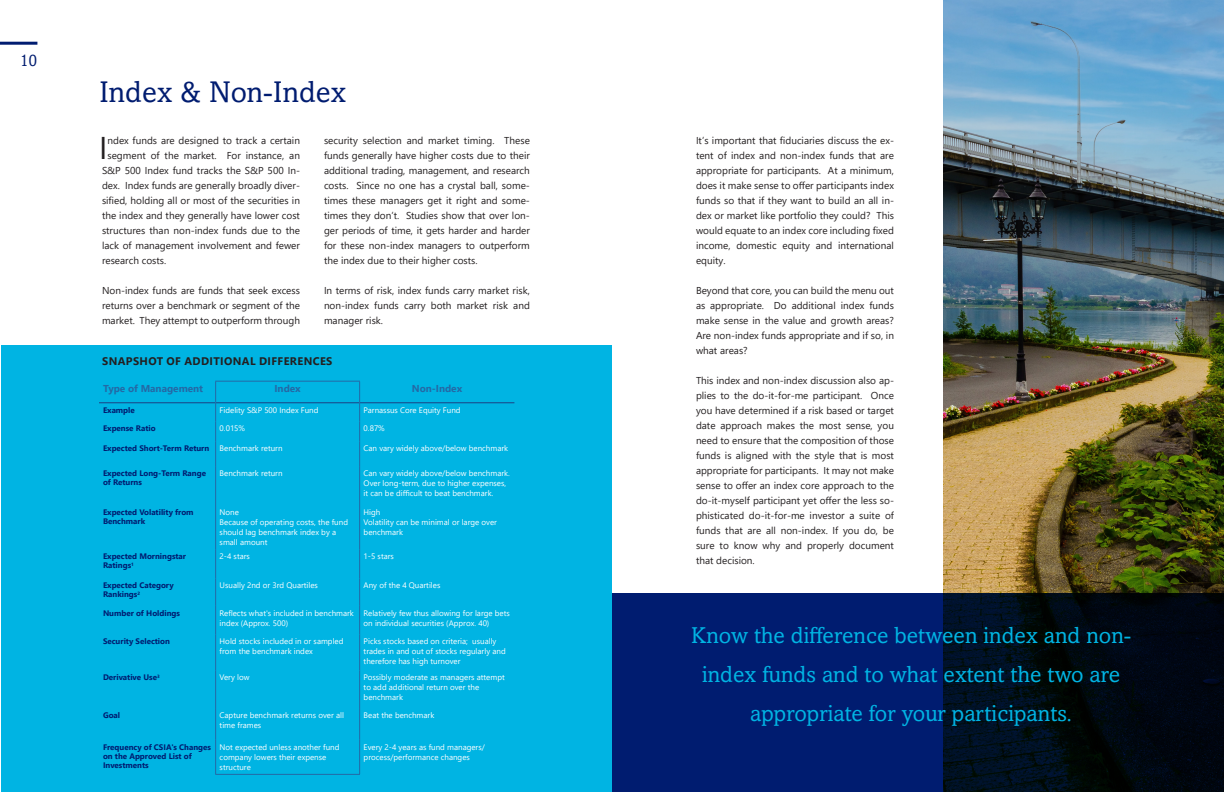
<style>
.page{position:relative;width:1224px;height:792px;background:#fff}
.page>*{position:absolute;margin:0;border:0;box-sizing:border-box;transform-origin:0 0}
.t1{font:31.4px "Segoe UI";color:#231f20}
.Heading{font:30px "Amasis MTW1 G";color:#001c70}
.t2{font:23px/39px "Amasis MTW1 G";color:#00b4e3;text-align:center}
.t3{font:17px "Amasis MTW1 G";color:#001c70}
.t4{font:700 11px "Segoe UI";letter-spacing:.035em;color:#231f20}
.t5{font:10px/15px "Segoe UI";color:#231f20;text-align:justify}
.t6{font:700 10px "Segoe UI";color:#2469a5}
.t7{font:8px/10px "Segoe UI";color:#fff}
.t8{font:700 8px/9px "Segoe UI";color:#001c70}
</style>
<div class="page">
<hr style="left:0;top:42px;width:37px;height:3px;background:#001c70">
<img style="left:943px;top:0;width:281px;height:593px">
<div style="left:2px;top:346px;width:610px;height:446px;background:#00b4e3"></div>
<hr style="left:99px;top:402px;width:116px;height:1px;background:#1c4284">
<hr style="left:216px;top:402px;width:143px;height:1px;background:#1c4284">
<hr style="left:360px;top:402px;width:154px;height:1px;background:#1c4284">
<hr style="left:215px;top:381px;width:145px;height:1px;background:#2469a5">
<svg style="left:215px;top:382px;width:1px;height:84px"></svg>
<svg style="left:359px;top:382px;width:1px;height:84px"></svg>
<hr style="left:215px;top:466px;width:1px;height:39px;background:#2469a5">
<hr style="left:359px;top:466px;width:1px;height:39px;background:#2469a5">
<hr style="left:215px;top:505px;width:1px;height:45px;background:#2469a5">
<hr style="left:359px;top:505px;width:1px;height:45px;background:#2469a5">
<svg style="left:215px;top:550px;width:1px;height:85px"></svg>
<svg style="left:359px;top:550px;width:1px;height:85px"></svg>
<hr style="left:215px;top:635px;width:1px;height:36px;background:#2469a5">
<hr style="left:359px;top:635px;width:1px;height:36px;background:#2469a5">
<hr style="left:215px;top:671px;width:1px;height:37px;background:#2469a5">
<hr style="left:359px;top:671px;width:1px;height:37px;background:#2469a5">
<hr style="left:215px;top:708px;width:1px;height:32px;background:#2469a5">
<hr style="left:359px;top:708px;width:1px;height:32px;background:#2469a5">
<hr style="left:215px;top:740px;width:1px;height:34px;background:#2469a5">
<hr style="left:359px;top:740px;width:1px;height:34px;background:#2469a5">
<hr style="left:215px;top:774px;width:145px;height:1px;background:#2469a5">
<div style="left:612px;top:593px;width:331px;height:199px;background:#001c70"></div>
<svg style="left:943px;top:593px;width:281px;height:199px;fill:#000912"></svg>
<h3 class="t3" style="left:20px;top:50px;width:19px">10</h3>
<p class="Heading" style="left:99px;top:74px;width:249px">Index &amp; Non-Index</p>
<p class="t1" style="left:99px;top:118px;width:10px">I</p>
<p class="t5" style="left:107px;top:132px;width:194px">ndex funds are designed to track a certain</p>
<p class="t5" style="left:324px;top:132px;width:207px">security selection and market timing. These funds generally have higher costs due to their additional trading, management, and research costs. Since no one has a crystal ball, some&shy;times these managers get it right and some&shy;times they don’t. Studies show that over lon&shy;ger periods of time, it gets harder and harder for these non-index managers to outperform the index due to their higher costs.</p>
<p class="t5" style="left:324px;top:282px;width:207px">In terms of risk, index funds carry market risk, non-index funds carry both market risk and manager risk.</p>
<p class="t5" style="left:107px;top:147px;width:194px">segment of the market. For instance, an</p>
<p class="t5" style="left:102px;top:162px;width:200px">S&amp;P 500 Index fund tracks the S&amp;P 500 In-</p>
<p class="t5" style="left:102px;top:177px;width:200px">dex. Index funds are generally broadly diver-</p>
<p class="t5" style="left:102px;top:192px;width:199px">sified, holding all or most of the securities in</p>
<p class="t5" style="left:102px;top:207px;width:200px">the index and they generally have lower cost</p>
<p class="t5" style="left:102px;top:222px;width:200px">structures than non-index funds due to the</p>
<p class="t5" style="left:102px;top:237px;width:199px">lack of management involvement and fewer</p>
<p class="t5" style="left:102px;top:252px;width:66px">research costs.</p>
<p class="t5" style="left:102px;top:282px;width:200px">Non-index funds are funds that seek excess returns over a benchmark or segment of the market. They attempt to outperform through</p>
<p class="t4" style="left:102px;top:350px;width:232px">SNAPSHOT OF ADDITIONAL DIFFERENCES</p>
<p class="t6" style="left:103px;top:379px;width:102px">Type of Management</p>
<p class="t6" style="left:274px;top:379px;width:28px">Index</p>
<p class="t6" style="left:412px;top:379px;width:52px">Non-Index</p>
<p class="t8" style="left:103px;top:405px;width:33px">Example</p>
<p class="t7" style="left:220px;top:404px;width:100px">Fidelity S&amp;P 500 Index Fund</p>
<p class="t7" style="left:364px;top:404px;width:99px">Parnassus Core Equity Fund</p>
<p class="t8" style="left:103px;top:423px;width:54px">Expense Ratio</p>
<p class="t7" style="left:220px;top:423px;width:27px">0.015%</p>
<p class="t7" style="left:364px;top:423px;width:23px">0.87%</p>
<p class="t8" style="left:103px;top:444px;width:108px">Expected Short-Term Return</p>
<p class="t7" style="left:220px;top:443px;width:64px">Benchmark return</p>
<p class="t7" style="left:364px;top:443px;width:146px">Can vary widely above/below benchmark</p>
<p class="t8" style="left:103px;top:468px;width:105px">Expected Long-Term Range of Returns</p>
<p class="t7" style="left:220px;top:467px;width:64px">Benchmark return</p>
<p class="t7" style="left:364px;top:467px;width:148px">Can vary widely above/below benchmark.<br>Over long-term, due to higher expenses, it can be difficult to beat benchmark.</p>
<p class="t8" style="left:103px;top:507px;width:92px">Expected Volatility from<br>Benchmark</p>
<p class="t7" style="left:220px;top:506px;width:21px">None</p>
<p class="t7" style="left:364px;top:506px;width:18px">High</p>
<p class="t7" style="left:364px;top:516px;width:135px">Volatility can be minimal or large over benchmark</p>
<p class="t7" style="left:220px;top:516px;width:130px">Because of operating costs, the fund should lag benchmark index by a small amount</p>
<p class="t8" style="left:103px;top:552px;width:85px">Expected Morningstar<br>Ratings<sup>1</sup></p>
<p class="t7" style="left:220px;top:551px;width:32px">2-4 stars</p>
<p class="t7" style="left:364px;top:551px;width:32px">1-5 stars</p>
<p class="t8" style="left:103px;top:580px;width:72px">Expected Category<br>Rankings<sup>2</sup></p>
<p class="t7" style="left:220px;top:580px;width:100px">Usually 2nd or 3rd Quartiles</p>
<p class="t7" style="left:364px;top:580px;width:78px">Any of the 4 Quartiles</p>
<p class="t8" style="left:103px;top:608px;width:79px">Number of Holdings</p>
<p class="t7" style="left:220px;top:607px;width:136px">Reflects what's included in benchmark index (Approx. 500)</p>
<p class="t7" style="left:364px;top:607px;width:148px">Relatively few thus allowing for large bets on individual securities (Approx. 40)</p>
<p class="t8" style="left:103px;top:636px;width:68px">Security Selection</p>
<p class="t7" style="left:220px;top:636px;width:125px">Hold stocks included in or sampled from the benchmark index</p>
<p class="t7" style="left:364px;top:636px;width:144px">Picks stocks based on criteria; usually trades in and out of stocks regularly and therefore has high turnover</p>
<p class="t8" style="left:103px;top:672px;width:58px">Derivative Use<sup>3</sup></p>
<p class="t7" style="left:220px;top:672px;width:31px">Very low</p>
<p class="t7" style="left:364px;top:672px;width:143px">Possibly moderate as managers attempt to add additional return over the benchmark</p>
<p class="t8" style="left:103px;top:710px;width:19px">Goal</p>
<p class="t7" style="left:220px;top:709px;width:126px">Capture benchmark returns over all time frames</p>
<p class="t7" style="left:364px;top:709px;width:72px">Beat the benchmark</p>
<p class="t8" style="left:103px;top:742px;width:110px">Frequency of CSIA's Changes on the Approved List of<br>Investments</p>
<p class="t7" style="left:220px;top:741px;width:121px">Not expected unless another fund company lowers their expense structure</p>
<p class="t7" style="left:364px;top:741px;width:123px">Every 2-4 years as fund managers/ process/performance changes</p>
<p class="t5" style="left:696px;top:132px;width:200px">It’s important that fiduciaries discuss the ex&shy;tent of index and non-index funds that are appropriate for participants. At a minimum, does it make sense to offer participants index funds so that if they want to build an all in&shy;dex or market like portfolio they could? This would equate to an index core including fixed income, domestic equity and international equity.</p>
<p class="t5" style="left:696px;top:282px;width:200px">Beyond that core, you can build the menu out as appropriate. Do additional index funds make sense in the value and growth areas?<br>Are non-index funds appropriate and if so, in what areas?</p>
<p class="t5" style="left:696px;top:372px;width:200px">This index and non-index discussion also ap&shy;plies to the do-it-for-me participant. Once you have determined if a risk based or target date approach makes the most sense, you need to ensure that the composition of those funds is aligned with the style that is most appropriate for participants. It may not make sense to offer an index core approach to the do-it-myself participant yet offer the less so&shy;phisticated do-it-for-me investor a suite of funds that are all non-index. If you do, be sure to know why and properly document that decision.</p>
<p class="t2" style="left:691px;top:617px;width:442px">Know the difference between index and non&shy;index funds and to what extent the two are appropriate for your participants.</p>
</div>
